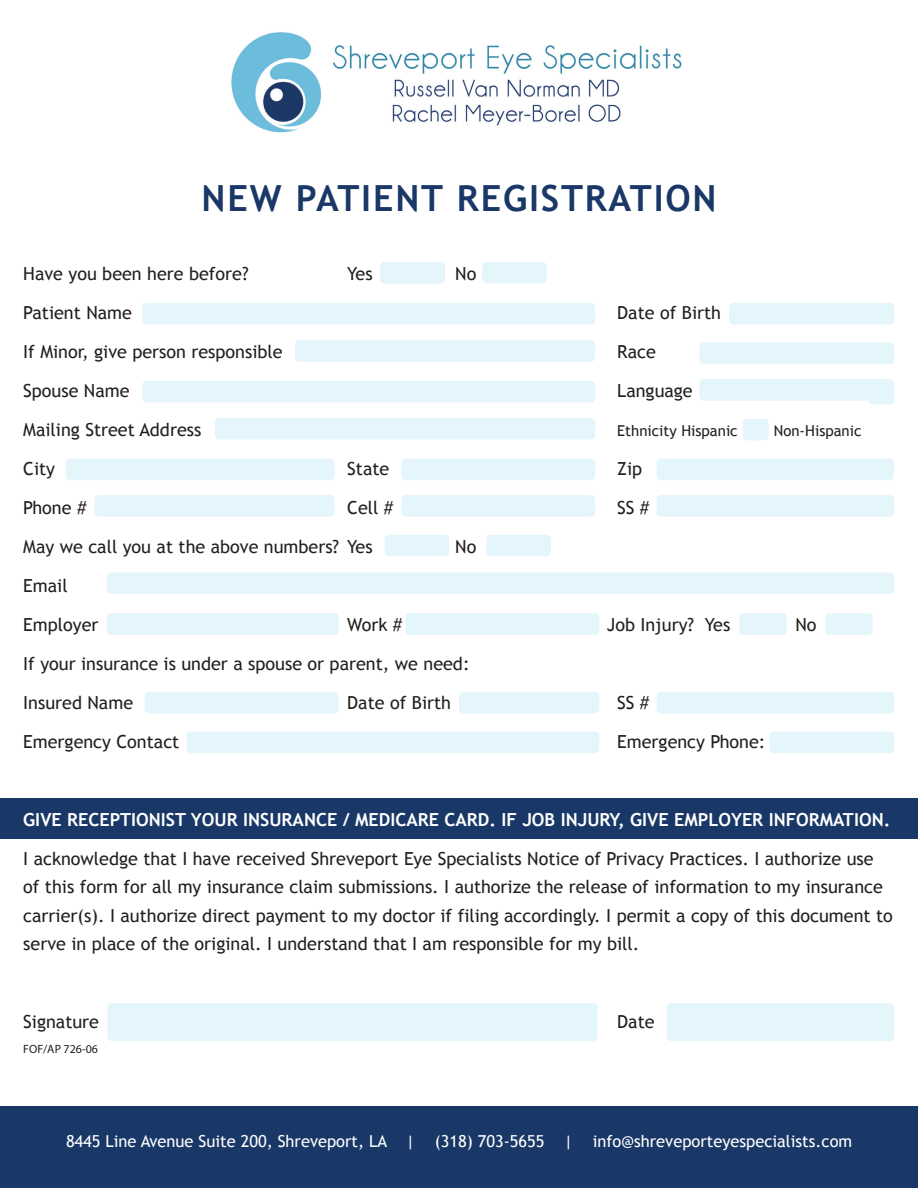
<style>
.page{position:relative;width:918px;height:1188px;background:#fff}
.page>*{position:absolute;margin:0;border:0;box-sizing:border-box;transform-origin:0 0}
.t1{font:700 36px "Trebuchet MS";letter-spacing:.05em;color:#1a3867}
.t2{font:18px/28.5px "Trebuchet MS";color:#231f20}
.t3{font:700 18px "Trebuchet MS";color:#fff}
.t4{font:16.5px "Trebuchet MS";color:#fff}
.t5{font:15px "Trebuchet MS";color:#231f20}
.t6{font:12px "Myriad Pro";color:#231f20}
</style>
<div class="page">
<div style="left:0;top:799px;width:918px;height:40px;background:#1a3867"></div>
<div style="left:0;top:1107px;width:918px;height:81px;background:#1a3867"></div>
<div style="left:380px;top:262px;width:65px;height:21px;background:#e4f5fc;border-radius:4px"></div>
<div style="left:482px;top:262px;width:65px;height:21px;background:#e4f5fc;border-radius:4px"></div>
<div style="left:385px;top:535px;width:64px;height:21px;background:#e4f5fc;border-radius:4px"></div>
<div style="left:487px;top:535px;width:64px;height:21px;background:#e4f5fc;border-radius:4px"></div>
<div style="left:142px;top:303px;width:453px;height:22px;background:#e4f5fc;border-radius:4px"></div>
<div style="left:295px;top:340px;width:300px;height:22px;background:#e4f5fc;border-radius:4px"></div>
<div style="left:142px;top:381px;width:453px;height:21px;background:#e4f5fc;border-radius:4px"></div>
<div style="left:215px;top:418px;width:380px;height:21px;background:#e4f5fc;border-radius:4px"></div>
<div style="left:66px;top:459px;width:269px;height:21px;background:#e4f5fc;border-radius:4px"></div>
<div style="left:401px;top:459px;width:194px;height:21px;background:#e4f5fc;border-radius:4px"></div>
<div style="left:657px;top:459px;width:237px;height:21px;background:#e4f5fc;border-radius:4px"></div>
<div style="left:401px;top:495px;width:194px;height:22px;background:#e4f5fc;border-radius:4px"></div>
<div style="left:657px;top:495px;width:237px;height:22px;background:#e4f5fc;border-radius:4px"></div>
<div style="left:95px;top:495px;width:240px;height:22px;background:#e4f5fc;border-radius:4px"></div>
<div style="left:699px;top:343px;width:195px;height:21px;background:#e4f5fc;border-radius:4px"></div>
<div style="left:699px;top:379px;width:195px;height:22px;background:#e4f5fc;border-radius:4px"></div>
<div style="left:729px;top:303px;width:165px;height:22px;background:#e4f5fc;border-radius:4px"></div>
<div style="left:743px;top:419px;width:26px;height:21px;background:#e4f5fc;border-radius:4px"></div>
<div style="left:868px;top:383px;width:26px;height:21px;background:#e4f5fc;border-radius:4px"></div>
<div style="left:405px;top:613px;width:194px;height:22px;background:#e4f5fc;border-radius:4px"></div>
<div style="left:739px;top:613px;width:48px;height:22px;background:#e4f5fc;border-radius:4px"></div>
<div style="left:107px;top:613px;width:232px;height:22px;background:#e4f5fc;border-radius:4px"></div>
<div style="left:825px;top:613px;width:48px;height:22px;background:#e4f5fc;border-radius:4px"></div>
<div style="left:459px;top:692px;width:140px;height:21px;background:#e4f5fc;border-radius:4px"></div>
<div style="left:657px;top:692px;width:237px;height:21px;background:#e4f5fc;border-radius:4px"></div>
<div style="left:145px;top:692px;width:194px;height:21px;background:#e4f5fc;border-radius:4px"></div>
<div style="left:186px;top:732px;width:413px;height:21px;background:#e4f5fc;border-radius:4px"></div>
<div style="left:769px;top:732px;width:125px;height:21px;background:#e4f5fc;border-radius:4px"></div>
<div style="left:107px;top:1003px;width:491px;height:38px;background:#e4f5fc;border-radius:4px"></div>
<div style="left:667px;top:1003px;width:227px;height:38px;background:#e4f5fc;border-radius:4px"></div>
<img style="left:231px;top:32px;width:451px;height:101px">
<div style="left:107px;top:572px;width:787px;height:22px;background:#e4f5fc;border-radius:4px"></div>
<h1 class="t1" style="left:202px;top:176px;width:516px">NEW PATIENT REGISTRATION</h1>
<p class="t2" style="left:23px;top:259px;width:227px">Have you been here before?</p>
<p class="t2" style="left:347px;top:259px;width:27px">Yes</p>
<p class="t2" style="left:455px;top:259px;width:23px">No</p>
<p class="t2" style="left:23px;top:298px;width:110px">Patient Name</p>
<p class="t2" style="left:617px;top:298px;width:105px">Date of Birth</p>
<p class="t2" style="left:23px;top:337px;width:261px">If Minor, give person responsible</p>
<p class="t2" style="left:617px;top:337px;width:40px">Race</p>
<p class="t2" style="left:23px;top:376px;width:108px">Spouse Name</p>
<p class="t2" style="left:617px;top:376px;width:77px">Language</p>
<p class="t2" style="left:23px;top:415px;width:180px">Mailing Street Address</p>
<p class="t5" style="left:617px;top:422px;width:122px">Ethnicity Hispanic</p>
<p class="t5" style="left:774px;top:422px;width:89px">Non-Hispanic</p>
<p class="t2" style="left:23px;top:454px;width:33px">City</p>
<p class="t2" style="left:347px;top:454px;width:44px">State</p>
<p class="t2" style="left:617px;top:454px;width:27px">Zip</p>
<p class="t2" style="left:23px;top:493px;width:65px">Phone #</p>
<p class="t2" style="left:347px;top:493px;width:48px">Cell #</p>
<p class="t2" style="left:617px;top:493px;width:34px">SS #</p>
<p class="t2" style="left:23px;top:532px;width:351px">May we call you at the above numbers? Yes</p>
<p class="t2" style="left:455px;top:532px;width:23px">No</p>
<p class="t2" style="left:23px;top:566px;width:77px;line-height:39px">Email<br>Employer</p>
<p class="t2" style="left:347px;top:610px;width:57px">Work #</p>
<p class="t2" style="left:607px;top:610px;width:125px">Job Injury? Yes</p>
<p class="t2" style="left:796px;top:610px;width:23px">No</p>
<p class="t2" style="left:23px;top:644px;width:448px;line-height:39px">If your insurance is under a spouse or parent, we need:<br>Insured Name</p>
<p class="t2" style="left:347px;top:688px;width:105px">Date of Birth</p>
<p class="t2" style="left:617px;top:688px;width:34px">SS #</p>
<p class="t2" style="left:23px;top:727px;width:158px">Emergency Contact</p>
<p class="t2" style="left:617px;top:727px;width:150px">Emergency Phone:</p>
<p class="t3" style="left:23px;top:808px;width:869px">GIVE RECEPTIONIST YOUR INSURANCE / MEDICARE CARD. IF JOB INJURY, GIVE EMPLOYER INFORMATION.</p>
<p class="t2" style="left:23px;top:844px;width:871px">I acknowledge that I have received Shreveport Eye Specialists Notice of Privacy Practices. I authorize use of this form for all my insurance claim submissions. I authorize the release of information to my insurance carrier(s). I authorize direct payment to my doctor if filing accordingly. I permit a copy of this document to serve in place of the original. I understand that I am responsible for my bill.</p>
<p class="t2" style="left:23px;top:1008px;width:77px">Signature</p>
<p class="t2" style="left:617px;top:1008px;width:39px">Date</p>
<p class="t6" style="left:23px;top:1042px;width:76px">FOF/AP 726-06</p>
<p class="t4" style="left:66px;top:1132px;width:788px">8445 Line Avenue Suite 200, Shreveport, LA | (318) 703-5655 | info@shreveporteyespecialists.com</p>
</div>
